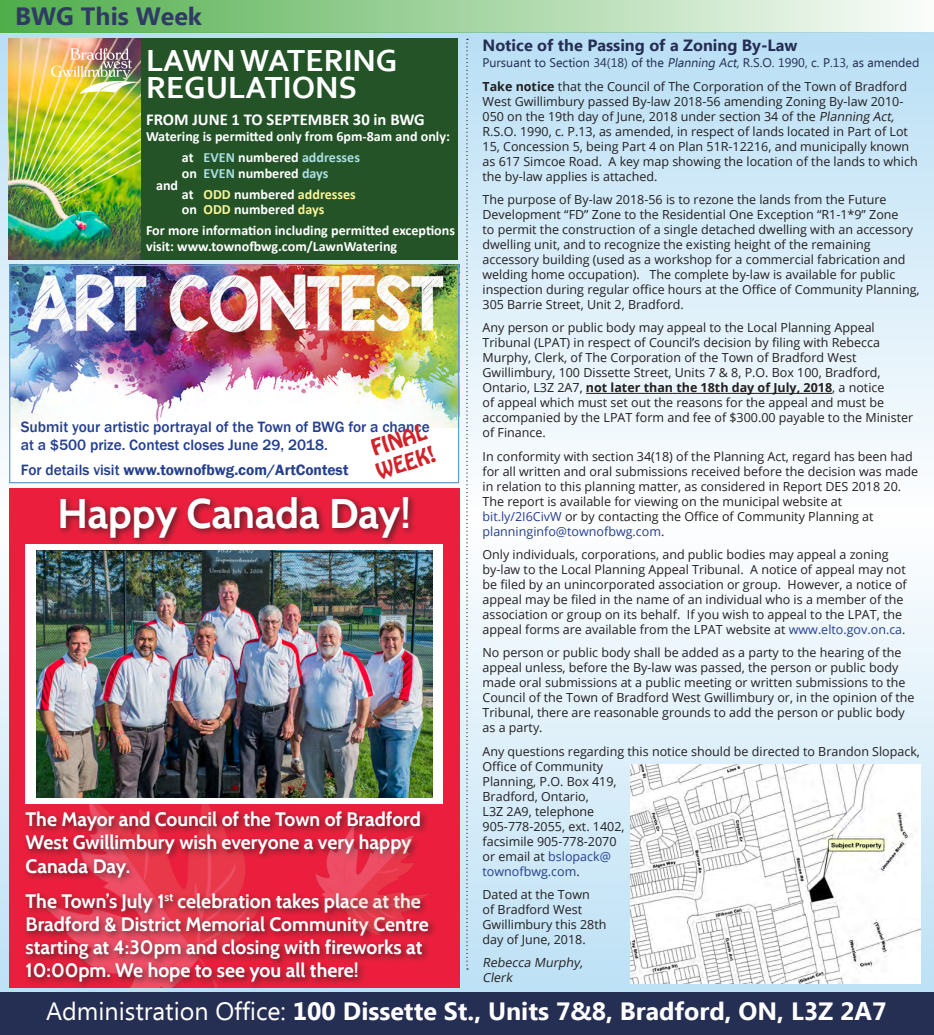
<style>
.page{position:relative;width:934px;height:1035px;background:#fff}
.page>*{position:absolute;margin:0;border:0;box-sizing:border-box;transform-origin:0 0}
.t1{font:700 41.25px "Cabin";color:#fff}
.t2{font:700 32px/26.9px "Corbel";color:#fff}
.t3{font:700 25px "Ebrima";color:#fff}
.t4{font:700 25px "Ebrima";color:#303b64}
.t5{font:20px/24px "Hobo Std";color:#d1232a}
.t6{font:700 19.38px/23.1px "Cabin";color:#fff}
.t7{font:700 16.62px "Calibri";color:#fff}
.t8{font:700 16.25px "Ebrima";color:#252e53}
.t9{font:500 15.38px/18.5px "Franklin Gothic";color:#253f8e}
.t10{font:600 15.38px "Franklin Gothic";color:#253f8e}
.t11{font:700 14.12px/21.1px "Calibri";color:#fff}
.t12{font:12.5px/15px "Open Sans";color:#231f20}
.t13{font:12.5px "Ebrima";color:#252e53}
.t14{font:italic 12.5px/15px "Open Sans";color:#231f20}
.s1{font-style:italic}
.s2{font-weight:700}
.s3{color:#253f8e}
.s4{font-weight:400}
.s5{color:#acdee3}
.s6{color:#faf495}
.s7{font-weight:500}
</style>
<div class="page">
<div style="left:0;top:32px;width:934px;height:486px;background:linear-gradient(to bottom,#b8def4,#fdfefe)"></div>
<div style="left:0;top:518px;width:934px;height:503px;background:linear-gradient(to bottom,#fefefe,#b9dff5)"></div>
<div style="left:0;top:0;width:934px;height:32px;background:linear-gradient(to right,#4fad4a,#fbfdfb)"></div>
<hr style="left:586px;top:393px;width:246px;height:1px;background:#231f20">
<img style="left:630px;top:765px;width:291px;height:218px">
<div style="left:0;top:992px;width:934px;height:43px;background:#252e53"></div>
<svg style="left:466px;top:39px;width:2px;height:931px;background:#c1cfd8"></svg>
<div style="left:9px;top:488px;width:450px;height:500px;background:#eb1f3d"></div>
<div style="left:26px;top:544px;width:417px;height:260px;background:#fff"></div>
<div style="left:22px;top:808px;width:415px;height:180px;background:#231f20;opacity:.75"></div>
<img style="left:36px;top:550px;width:396px;height:247px">
<div style="left:57px;top:492px;width:360px;height:55px;background:#231f20;opacity:.75"></div>
<img style="left:283px;top:792px;width:154px;height:176px">
<div style="left:9px;top:265px;width:450px;height:218px;background:#fff"></div>
<img style="left:11px;top:267px;width:446px;height:161px">
<div style="left:9px;top:265px;width:450px;height:218px;border:1px solid #669bc6"></div>
<img style="left:9px;top:38px;width:133px;height:222px">
<div style="left:142px;top:38px;width:316px;height:222px;background:#235327"></div>
<img style="left:51px;top:48px;width:89px;height:49px">
<p class="t4" style="left:15px;top:-2px;width:188px">BWG This Week</p>
<p class="t8" style="left:482px;top:33px;width:317px">Notice of the Passing of a Zoning By-Law</p>
<p class="t13" style="left:482px;top:54px;width:438px">Pursuant to Section 34(18) of the <span class="s1">Planning Act,</span>R.S.O. 1990, c. P.13, as amended</p>
<p class="t12" style="left:482px;top:78px;width:437px"><span class="s2">Take notice</span> that the Council of The Corporation of the Town of Bradford West Gwillimbury passed By-law 2018-56 amending Zoning By-law 2010- 050 on the 19th day of June, 2018 under section 34 of the <span class="s1">Planning Act, </span>R.S.O. 1990, c. P.13, as amended, in respect of lands located in Part of Lot 15, Concession 5, being Part 4 on Plan 51R-12216, and municipally known as 617 Simcoe Road. A key map showing the location of the lands to which the by-law applies is attached.</p>
<p class="t12" style="left:482px;top:192px;width:439px">The purpose of By-law 2018-56 is to rezone the lands from the Future Development “FD” Zone to the Residential One Exception “R1-1*9” Zone<br>to permit the construction of a single detached dwelling with an accessory dwelling unit, and to recognize the existing height of the remaining accessory building (used as a workshop for a commercial fabrication and welding home occupation). The complete by-law is available for public inspection during regular office hours at the Office of Community Planning, 305 Barrie Street, Unit 2, Bradford.</p>
<p class="t12" style="left:482px;top:320px;width:432px">Any person or public body may appeal to the Local Planning Appeal Tribunal (LPAT) in respect of Council’s decision by filing with Rebecca Murphy, Clerk, of The Corporation of the Town of Bradford West Gwillimbury, 100 Dissette Street, Units 7 &amp; 8, P.O. Box 100, Bradford, Ontario, L3Z 2A7, <span class="s2">not later than the 18th day of July, 2018</span>, a notice<br>of appeal which must set out the reasons for the appeal and must be accompanied by the LPAT form and fee of $300.00 payable to the Minister of Finance.</p>
<p class="t12" style="left:482px;top:448px;width:437px">In conformity with section 34(18) of the Planning Act, regard has been had for all written and oral submissions received before the decision was made in relation to this planning matter, as considered in Report DES 2018 20.<br>The report is available for viewing on the municipal website at <span class="s3">bit.ly/2I6CivW</span> or by contacting the Office of Community Planning at <span class="s3">planninginfo@townofbwg.com</span>.</p>
<p class="t12" style="left:482px;top:547px;width:426px">Only individuals, corporations, and public bodies may appeal a zoning by-law to the Local Planning Appeal Tribunal. A notice of appeal may not be filed by an unincorporated association or group. However, a notice of appeal may be filed in the name of an individual who is a member of the association or group on its behalf. If you wish to appeal to the LPAT, the appeal forms are available from the LPAT website at <span class="s3">www.elto.gov.on.ca</span>.</p>
<p class="t12" style="left:482px;top:645px;width:433px">No person or public body shall be added as a party to the hearing of the appeal unless, before the By-law was passed, the person or public body made oral submissions at a public meeting or written submissions to the Council of the Town of Bradford West Gwillimbury or, in the opinion of the Tribunal, there are reasonable grounds to add the person or public body as a party.</p>
<p class="t12" style="left:482px;top:743px;width:439px">Any questions regarding this notice should be directed to Brandon Slopack,<br>Office of Community<br>Planning, P.O. Box 419,<br>Bradford, Ontario,<br>L3Z 2A9, telephone<br>905-778-2055, ext. 1402,<br>facsimile 905-778-2070<br>or email at <span class="s3">bslopack@<br>townofbwg.com</span>.</p>
<p class="t12" style="left:482px;top:887px;width:125px">Dated at the Town<br>of Bradford West<br>Gwillimbury this 28th day of June, 2018.</p>
<p class="t14" style="left:482px;top:955px;width:104px">Rebecca Murphy,<br>Clerk</p>
<p class="t3" style="left:46px;top:993px;width:842px"><span class="s4">Administration Office:</span> 100 Dissette St., Units 7&amp;8, Bradford, ON, L3Z 2A7</p>
<p class="t2" style="left:146px;top:47px;width:253px">LAWN WATERING<br>REGULATIONS</p>
<p class="t7" style="left:146px;top:109px;width:280px">FROM JUNE 1 TO SEPTEMBER 30 in BWG</p>
<p class="t11" style="left:182px;top:126px;width:270px;text-indent:-36px">Watering is permitted only from 6pm-8am and only: at <span class="s5">EVEN</span> numbered <span class="s5">addresses</span></p>
<p class="t11" style="left:182px;top:163px;width:175px">on <span class="s5">EVEN</span> numbered <span class="s5">days<br></span>at <span class="s6">ODD</span> numbered <span class="s6">addresses</span></p>
<p class="t11" style="left:146px;top:199px;width:310px;text-indent:36px">on <span class="s6">ODD</span> numbered <span class="s6">days<br></span>For more information including permitted exceptions</p>
<p class="t11" style="left:146px;top:236px;width:253px">visit: www.townofbwg.com/LawnWatering</p>
<p class="t11" style="left:156px;top:174px;width:24px">and</p>
<p class="t9" style="left:21px;top:418px;width:410px">Submit your artistic portrayal of the Town of BWG for a chance at a $500 prize. Contest closes June 29, 2018.</p>
<p class="t10" style="left:21px;top:461px;width:329px"><span class="s7">For details visit</span> www.townofbwg.com/ArtContest</p>
<p class="t5" style="left:366px;top:438px;width:62px;rotate:-18deg">FINAL<br>WEEK!</p>
<p class="t1" style="left:58px;top:488px;width:355px">Happy Canada Day!</p>
<p class="t6" style="left:26px;top:808px;width:397px">The Mayor and Council of the Town of Bradford<br>West Gwillimbury wish everyone a very happy<br>Canada Day.</p>
<p class="t6" style="left:26px;top:889px;width:405px">The Town’s July 1<sup>st</sup> celebration takes place at the Bradford &amp; District Memorial Community Centre starting at 4:30pm and closing with fireworks at 10:00pm. We hope to see you all there!</p>
</div>
